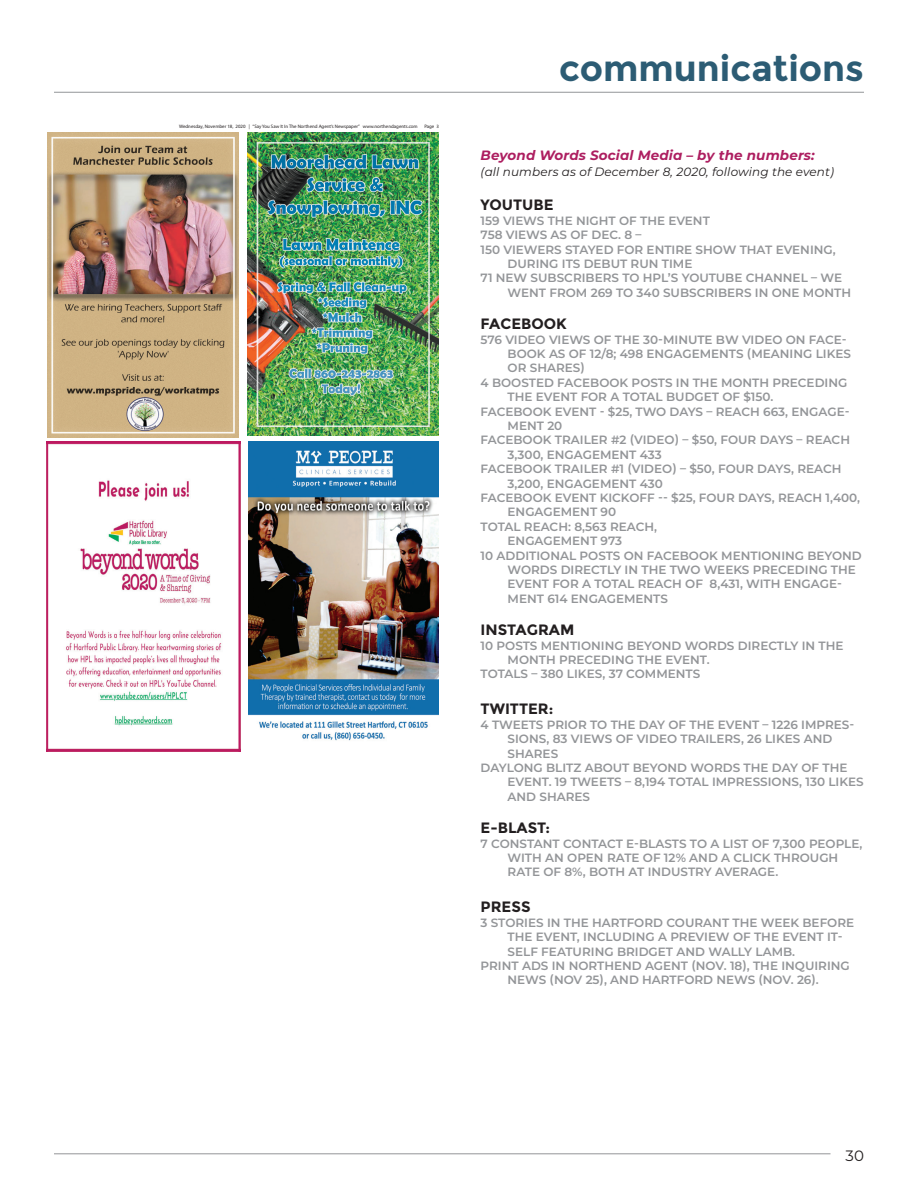
<style>
.page{position:relative;width:918px;height:1188px;background:#fff}
.page>*{position:absolute;margin:0;border:0;box-sizing:border-box;transform-origin:0 0}
.Heading_Title{font:700 36px "Montserrat";color:#2c5c74}
.Heading_2{font:700 15px "Montserrat";color:#231f20}
.t1{font:15px "Montserrat";color:#231f20}
.subhead{font:italic 700 13.5px "Montserrat";letter-spacing:.01em;color:#ad1e60}
.Paragraph_Style_3{font:600 12px/14.4px "Montserrat";color:#939598}
.programming_heading{font:italic 12px "Montserrat";letter-spacing:.01em;color:#231f20}
.t2{font:4.95px "Myriad Pro";color:#231f20}
</style>
<div class="page">
<hr style="left:54px;top:92px;width:810px;height:1px;background:#939598">
<hr style="left:54px;top:1154px;width:777px;height:1px;background:#939598">
<img style="left:248px;top:133px;width:190px;height:303px">
<img style="left:249px;top:441px;width:190px;height:300px">
<img style="left:48px;top:133px;width:190px;height:304px">
<img style="left:47px;top:442px;width:193px;height:309px">
<p class="t2" style="left:179px;top:124px;width:240px">Wednesday, November 18, 2020 | “Say You Saw It In The Northend Agent’s Newspaper” www.northendagents.com</p>
<p class="t2" style="left:424px;top:124px;width:16px">Page 3</p>
<p class="Heading_Title" style="left:559px;top:47px;width:306px">communications</p>
<p class="subhead" style="left:481px;top:145px;width:336px">Beyond Words Social Media – by the numbers:</p>
<p class="programming_heading" style="left:481px;top:164px;width:355px">(all numbers as of December 8, 2020, following the event)</p>
<p class="Heading_2" style="left:481px;top:196px;width:75px">YOUTUBE</p>
<p class="Paragraph_Style_3" style="left:481px;top:213px;width:231px">159 VIEWS THE NIGHT OF THE EVENT</p>
<p class="Paragraph_Style_3" style="left:481px;top:227px;width:163px">758 VIEWS AS OF DEC. 8 –</p>
<p class="Paragraph_Style_3" style="left:508px;top:242px;width:330px;text-indent:-27px">150 VIEWERS STAYED FOR ENTIRE SHOW THAT EVENING,<br>DURING ITS DEBUT RUN TIME</p>
<p class="Paragraph_Style_3" style="left:508px;top:270px;width:345px;text-indent:-27px">71 NEW SUBSCRIBERS TO HPL’S YOUTUBE CHANNEL – WE<br>WENT FROM 269 TO 340 SUBSCRIBERS IN ONE MONTH</p>
<p class="Heading_2" style="left:481px;top:315px;width:88px">FACEBOOK</p>
<p class="Paragraph_Style_3" style="left:508px;top:332px;width:345px;text-indent:-27px">576 VIDEO VIEWS OF THE 30-MINUTE BW VIDEO ON FACE-<br>BOOK AS OF 12/8; 498 ENGAGEMENTS (MEANING LIKES<br>OR SHARES)</p>
<p class="Paragraph_Style_3" style="left:508px;top:375px;width:341px;text-indent:-27px">4 BOOSTED FACEBOOK POSTS IN THE MONTH PRECEDING<br>THE EVENT FOR A TOTAL BUDGET OF $150.</p>
<p class="Paragraph_Style_3" style="left:508px;top:404px;width:343px;text-indent:-27px">FACEBOOK EVENT - $25, TWO DAYS – REACH 663, ENGAGE-<br>MENT 20</p>
<p class="Paragraph_Style_3" style="left:508px;top:432px;width:344px;text-indent:-27px">FACEBOOK TRAILER #2 (VIDEO) – $50, FOUR DAYS – REACH<br>3,300, ENGAGEMENT 433</p>
<p class="Paragraph_Style_3" style="left:508px;top:461px;width:335px;text-indent:-27px">FACEBOOK TRAILER #1 (VIDEO) – $50, FOUR DAYS, REACH<br>3,200, ENGAGEMENT 430</p>
<p class="Paragraph_Style_3" style="left:508px;top:490px;width:354px;text-indent:-27px">FACEBOOK EVENT KICKOFF -- $25, FOUR DAYS, REACH 1,400,<br>ENGAGEMENT 90</p>
<p class="Paragraph_Style_3" style="left:508px;top:519px;width:151px;text-indent:-27px">TOTAL REACH: 8,563 REACH,<br>ENGAGEMENT 973</p>
<p class="Paragraph_Style_3" style="left:508px;top:548px;width:356px;text-indent:-27px">10 ADDITIONAL POSTS ON FACEBOOK MENTIONING BEYOND WORDS DIRECTLY IN THE TWO WEEKS PRECEDING THE EVENT FOR A TOTAL REACH OF 8,431, WITH ENGAGE-MENT 614 ENGAGEMENTS</p>
<p class="Heading_2" style="left:481px;top:621px;width:95px">INSTAGRAM</p>
<p class="Paragraph_Style_3" style="left:508px;top:638px;width:337px;text-indent:-27px">10 POSTS MENTIONING BEYOND WORDS DIRECTLY IN THE<br>MONTH PRECEDING THE EVENT.</p>
<p class="Paragraph_Style_3" style="left:481px;top:666px;width:221px">TOTALS – 380 LIKES, 37 COMMENTS</p>
<p class="Heading_2" style="left:481px;top:700px;width:74px">TWITTER:</p>
<p class="Paragraph_Style_3" style="left:508px;top:717px;width:348px;text-indent:-27px">4 TWEETS PRIOR TO THE DAY OF THE EVENT – 1226 IMPRES-<br>SIONS, 83 VIEWS OF VIDEO TRAILERS, 26 LIKES AND<br>SHARES</p>
<p class="Paragraph_Style_3" style="left:508px;top:760px;width:358px;text-indent:-27px">DAYLONG BLITZ ABOUT BEYOND WORDS THE DAY OF THE<br>EVENT. 19 TWEETS – 8,194 TOTAL IMPRESSIONS, 130 LIKES<br>AND SHARES</p>
<p class="Heading_2" style="left:481px;top:819px;width:71px">E-BLAST:</p>
<p class="Paragraph_Style_3" style="left:508px;top:836px;width:356px;text-indent:-27px">7 CONSTANT CONTACT E-BLASTS TO A LIST OF 7,300 PEOPLE,<br>WITH AN OPEN RATE OF 12% AND A CLICK THROUGH<br>RATE OF 8%, BOTH AT INDUSTRY AVERAGE.</p>
<p class="Heading_2" style="left:481px;top:898px;width:52px">PRESS</p>
<p class="Paragraph_Style_3" style="left:508px;top:915px;width:348px;text-indent:-27px">3 STORIES IN THE HARTFORD COURANT THE WEEK BEFORE<br>THE EVENT, INCLUDING A PREVIEW OF THE EVENT IT-<br>SELF FEATURING BRIDGET AND WALLY LAMB.</p>
<p class="Paragraph_Style_3" style="left:481px;top:958px;width:371px;text-align:center">PRINT ADS IN NORTHEND AGENT (NOV. 18), THE INQUIRING<br>NEWS (NOV 25), AND HARTFORD NEWS (NOV. 26).</p>
<p class="t1" style="left:846px;top:1145px;width:20px">30</p>
</div>
